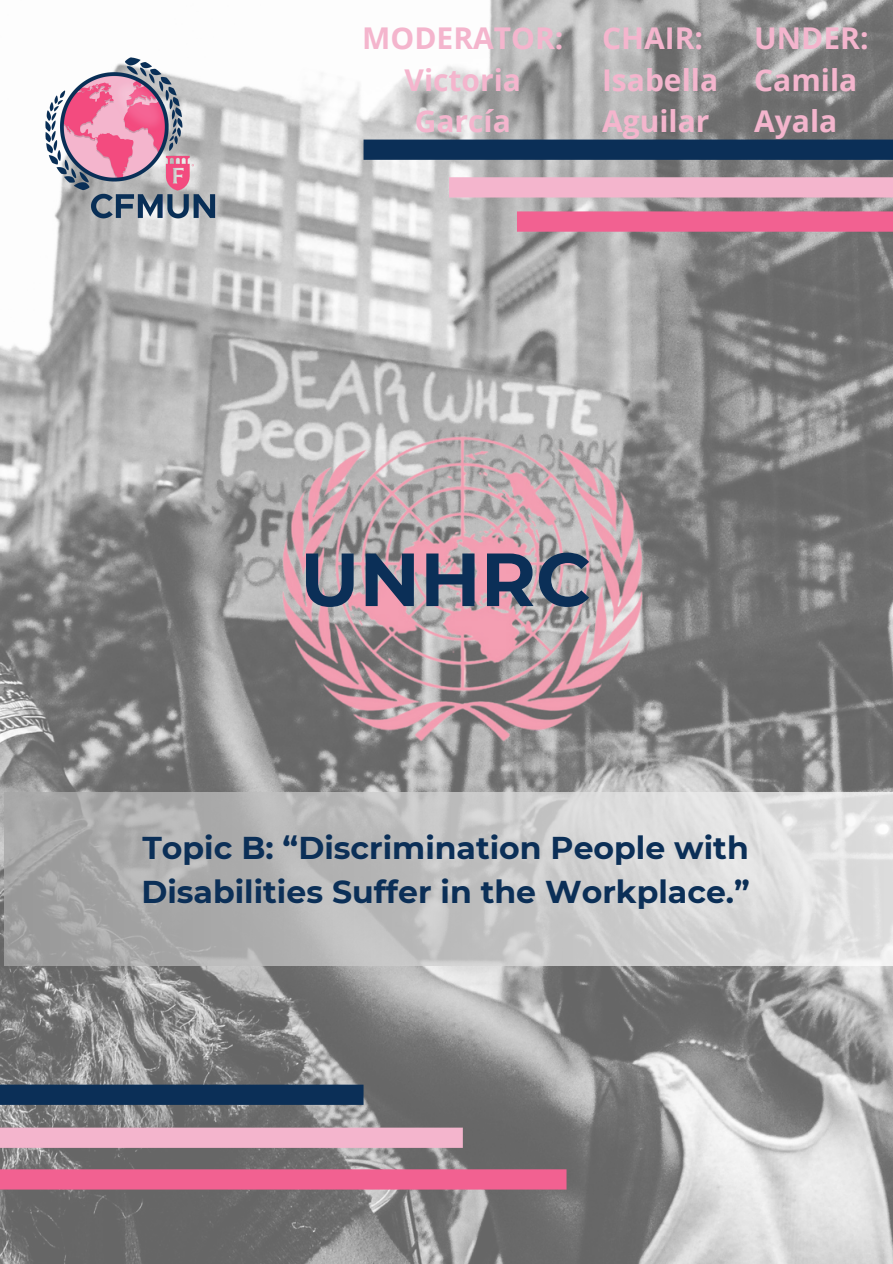
<style>
.page{position:relative;width:893px;height:1264px;background:#fff}
.page>*{position:absolute;margin:0;border:0;box-sizing:border-box;transform-origin:0 0}
.t1{font:700 75px "Montserrat";color:#0b2f57}
.t2{font:700 31.5px/43.8px "Montserrat";color:#0b2f57}
.t3{font:700 30px "Open Sans";color:#f4b5cd}
</style>
<div class="page">
<img style="left:0;top:0;width:892px;height:1263px">
<img style="left:38px;top:47px;width:186px;height:185px">
<div style="left:363px;top:140px;width:529px;height:20px;background:#0b2f57"></div>
<div style="left:449px;top:177px;width:443px;height:20px;background:#f4b5cd"></div>
<div style="left:517px;top:211px;width:375px;height:21px;background:#f26191"></div>
<div style="left:0;top:1084px;width:363px;height:20px;background:#0b2f57"></div>
<div style="left:0;top:1127px;width:463px;height:20px;background:#f4b5cd"></div>
<div style="left:0;top:1169px;width:566px;height:20px;background:#f26191"></div>
<img style="left:167px;top:435px;width:591px;height:307px">
<svg style="left:5px;top:792px;width:887px;height:173px;background:#c3c3c3"></svg>
<p class="t3" style="left:362px;top:17px;width:203px">MODERATOR:</p>
<p class="t3" style="left:404px;top:59px;width:118px">Victoria</p>
<p class="t3" style="left:414px;top:100px;width:98px">García</p>
<p class="t3" style="left:602px;top:17px;width:103px">CHAIR:</p>
<p class="t3" style="left:602px;top:59px;width:118px">Isabella</p>
<h1 class="t3" style="left:602px;top:100px;width:109px">Aguilar</h1>
<p class="t3" style="left:754px;top:17px;width:116px">UNDER:</p>
<p class="t3" style="left:754px;top:59px;width:105px">Camila</p>
<p class="t3" style="left:754px;top:100px;width:85px">Ayala</p>
<p class="t1" style="left:300px;top:533px;width:292px">UNHRC</p>
<p class="t2" style="left:141px;top:825px;width:610px">Topic B: “Discrimination People with<br>Disabilities Suffer in the Workplace.”</p>
</div>
